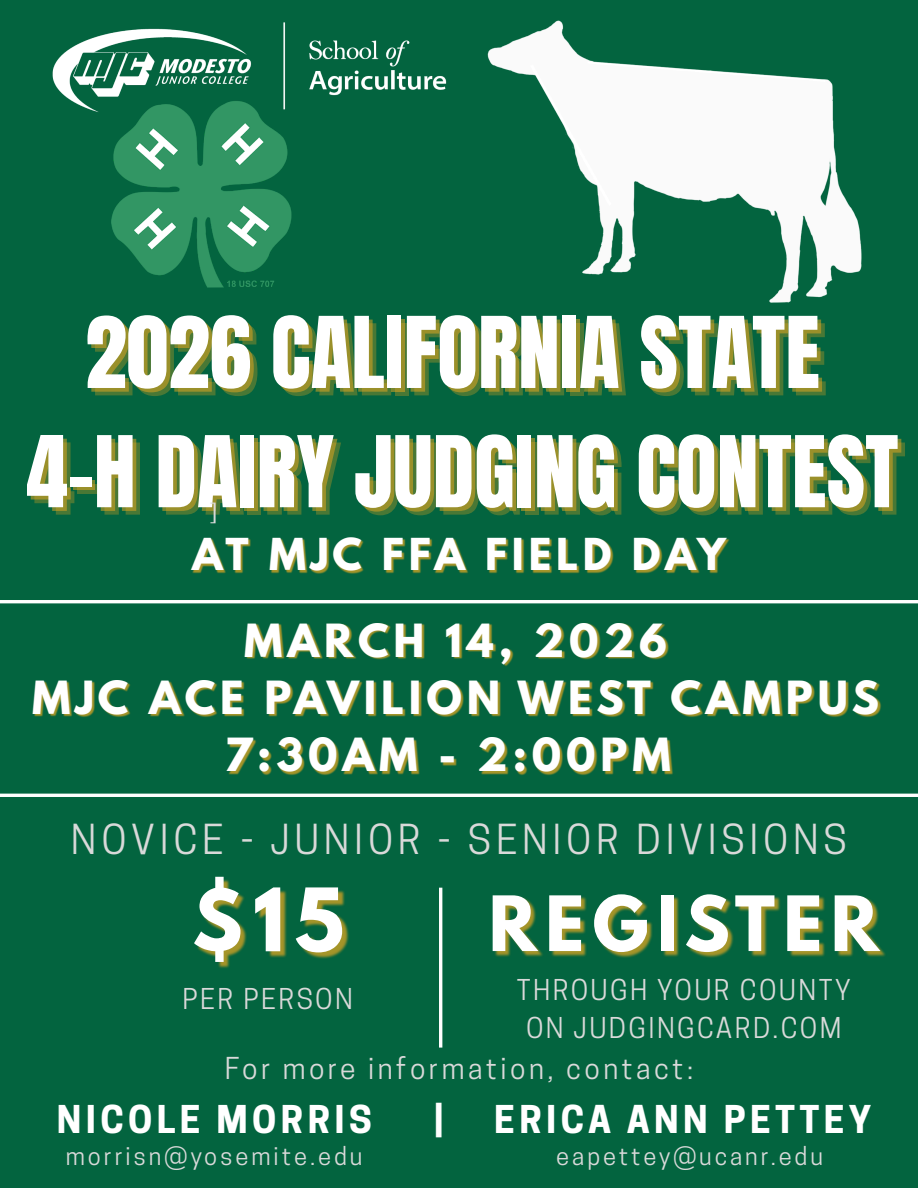
<style>
.page{position:relative;width:918px;height:1188px;background:#03643f}
.page>*{position:absolute;margin:0;border:0;box-sizing:border-box;transform-origin:0 0}
.t1{font:84px/119.2px "Anton";color:#fff;text-align:center}
.t2{font:700 77.4px "League Spartan";color:#fff}
.t3{font:700 67.5px "League Spartan";letter-spacing:.12em;color:#fff}
.t4{font:700 40.5px/57.3px "League Spartan";letter-spacing:.12em;color:#fff;text-align:center}
.t5{font:700 39px "League Spartan";letter-spacing:.12em;color:#fff}
.t6{font:38.85px "Cooper Hewitt";letter-spacing:.12em;color:#d9d9d9}
.t7{font:700 36px "Cooper Hewitt";letter-spacing:.12em;color:#fff}
.t8{font:28.35px "Cooper Hewitt";letter-spacing:.12em;color:#d9d9d9}
.t9{font:27px/38.2px "Cooper Hewitt";letter-spacing:.09em;color:#d9d9d9;text-align:center}
.t10{font:23.85px "Cooper Hewitt";letter-spacing:.12em;color:#d9d9d9}
.t11{font:21px "Libre Baskerville";color:#d9d9d9}
</style>
<div class="page">
<img style="left:53px;top:22px;width:388px;height:68px">
<hr style="left:0;top:794px;width:918px;height:3px;background:#fff">
<hr style="left:0;top:600px;width:918px;height:3px;background:#fff">
<img style="left:52px;top:68px;width:322px;height:220px">
<img style="left:441px;top:20px;width:421px;height:283px">
<img style="left:495px;top:895px;width:391px;height:63px">
<img style="left:197px;top:879px;width:152px;height:89px">
<img style="left:192px;top:538px;width:538px;height:36px">
<img style="left:34px;top:623px;width:847px;height:152px">
<hr style="left:439px;top:888px;width:3px;height:160px;background:#fff">
<h1 class="t1" style="left:26px;top:294px;width:874px">2026 CALIFORNIA STATE<br>4-H DAIRY JUDGING CONTEST</h1>
<p class="t11" style="left:210px;top:499px;width:9px">]</p>
<h4 class="t5" style="left:192px;top:535px;width:535px">AT MJC FFA FIELD DAY</h4>
<h4 class="t4" style="left:32px;top:617px;width:849px">MARCH 14, 2026<br>MJC ACE PAVILION WEST CAMPUS<br>7:30AM - 2:00PM</h4>
<h4 class="t6" style="left:71px;top:825px;width:778px">NOVICE - JUNIOR - SENIOR DIVISIONS</h4>
<h2 class="t2" style="left:192px;top:882px;width:154px">$15</h2>
<h6 class="t9" style="left:182px;top:983px;width:172px">PER PERSON</h6>
<h3 class="t3" style="left:489px;top:890px;width:392px">REGISTER</h3>
<h6 class="t9" style="left:517px;top:974px;width:335px">THROUGH YOUR COUNTY<br>ON JUDGINGCARD.COM</h6>
<p class="t8" style="left:225px;top:1058px;width:470px">For more information, contact:</p>
<h5 class="t7" style="left:57px;top:1106px;width:316px">NICOLE MORRIS</h5>
<h5 class="t7" style="left:434px;top:1106px;width:11px">|</h5>
<h5 class="t7" style="left:494px;top:1106px;width:379px">ERICA ANN PETTEY</h5>
<p class="t10" style="left:66px;top:1147px;width:298px">morrisn@yosemite.edu</p>
<p class="t10" style="left:556px;top:1147px;width:268px">eapettey@ucanr.edu</p>
</div>
